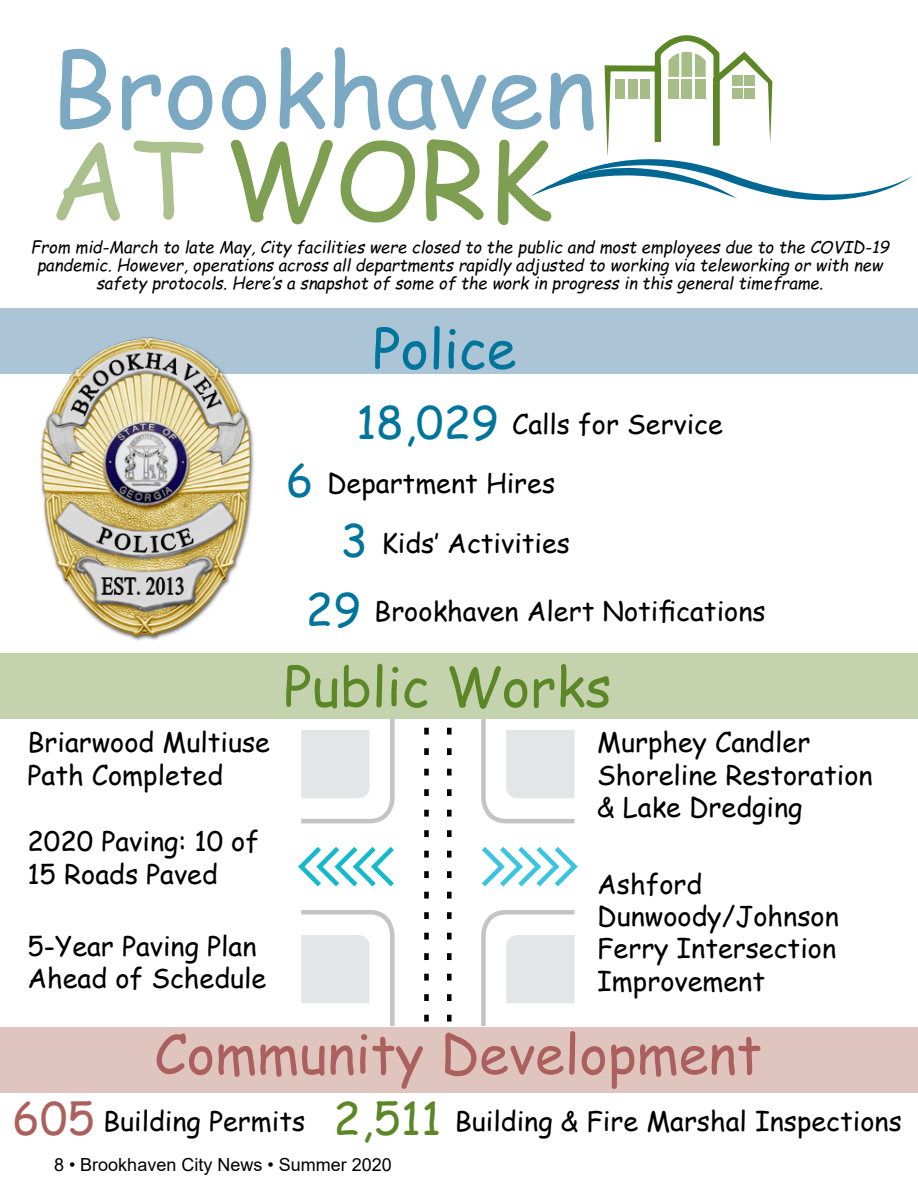
<style>
.page{position:relative;width:918px;height:1188px;background:#fff}
.page>*{position:absolute;margin:0;border:0;box-sizing:border-box;transform-origin:0 0}
.t1{font:106.65px "Comic Sans MS";color:#7e9f52}
.t2{font:102.15px "Comic Sans MS";color:#7ba8c3}
.t3{font:54px "Comic Sans MS";color:#ab605d}
.t4{font:54px "Comic Sans MS";color:#5c8727}
.t5{font:54px "Comic Sans MS";color:#00759c}
.t6{font:27px/32.4px "Comic Sans MS";color:#000}
.t7{font:18px "Arial";color:#000}
.t8{font:italic 16.5px/18px "Comic Sans MS";color:#000;text-align:center}
.s1{color:#abc18d}
.s2{font-size:45px;color:#00759c}
.s3{font-size:45px;color:#ab605d}
.s4{font-size:45px;color:#5c8727}
</style>
<div class="page">
<div style="left:0;top:308px;width:918px;height:66px;background:#abc4d6"></div>
<svg style="left:530px;top:35px;width:383px;height:165px"></svg>
<svg style="left:424px;top:727px;width:5px;height:295px"></svg>
<svg style="left:447px;top:727px;width:5px;height:295px"></svg>
<svg style="left:301px;top:719px;width:94px;height:104px"></svg>
<svg style="left:481px;top:719px;width:94px;height:104px"></svg>
<svg style="left:481px;top:910px;width:94px;height:116px"></svg>
<svg style="left:301px;top:910px;width:94px;height:116px"></svg>
<svg style="left:482px;top:847px;width:96px;height:39px"></svg>
<svg style="left:298px;top:847px;width:96px;height:39px"></svg>
<div style="left:0;top:653px;width:918px;height:66px;background:#c4d3ae"></div>
<img style="left:40px;top:337px;width:214px;height:303px">
<div style="left:0;top:1027px;width:918px;height:66px;background:#e0c5bf"></div>
<h2 class="t2" style="left:51px;top:15px;width:548px">Brookhaven</h2>
<h1 class="t1" style="left:50px;top:102px;width:504px"><span class="s1">AT</span> WORK</h1>
<p class="t8" style="left:37px;top:255px;width:847px">pandemic. However, operations across all departments rapidly adjusted to working via teleworking or with new safety protocols. Here’s a snapshot of some of the work in progress in this general timeframe.</p>
<p class="t8" style="left:31px;top:237px;width:860px">From mid-March to late May, City facilities were closed to the public and most employees due to the COVID-19</p>
<h3 class="t5" style="left:372px;top:309px;width:145px">Police</h3>
<p class="t6" style="left:356px;top:407px;width:368px"><span class="s2">18,029</span> Calls for Service</p>
<p class="t6" style="left:286px;top:466px;width:271px"><span class="s2">6</span> Department Hires</p>
<p class="t6" style="left:340px;top:526px;width:231px"><span class="s2">3</span> Kids’ Activities</p>
<p class="t6" style="left:306px;top:594px;width:461px"><span class="s2">29</span> Brookhaven Alert Notifications</p>
<p class="t6" style="left:27px;top:725px;width:244px">Briarwood Multiuse<br>Path Completed</p>
<h3 class="t4" style="left:284px;top:647px;width:329px">Public Works</h3>
<p class="t6" style="left:597px;top:725px;width:277px">Murphey Candler<br>Shoreline Restoration &amp; Lake Dredging</p>
<p class="t6" style="left:27px;top:825px;width:233px">2020 Paving: 10 of<br>15 Roads Paved</p>
<p class="t6" style="left:597px;top:867px;width:243px">Ashford<br>Dunwoody/Johnson<br>Ferry Intersection<br>Improvement</p>
<h3 class="t3" style="left:154px;top:1014px;width:609px">Community Development</h3>
<p class="t6" style="left:27px;top:929px;width:240px">5-Year Paving Plan<br>Ahead of Schedule</p>
<p class="t6" style="left:13px;top:1104px;width:891px"><span class="s3">605</span> Building Permits <span class="s4">2,511</span> Building &amp; Fire Marshal Inspections</p>
<p class="t7" style="left:54px;top:1152px;width:339px">8 • Brookhaven City News • Summer 2020</p>
</div>
